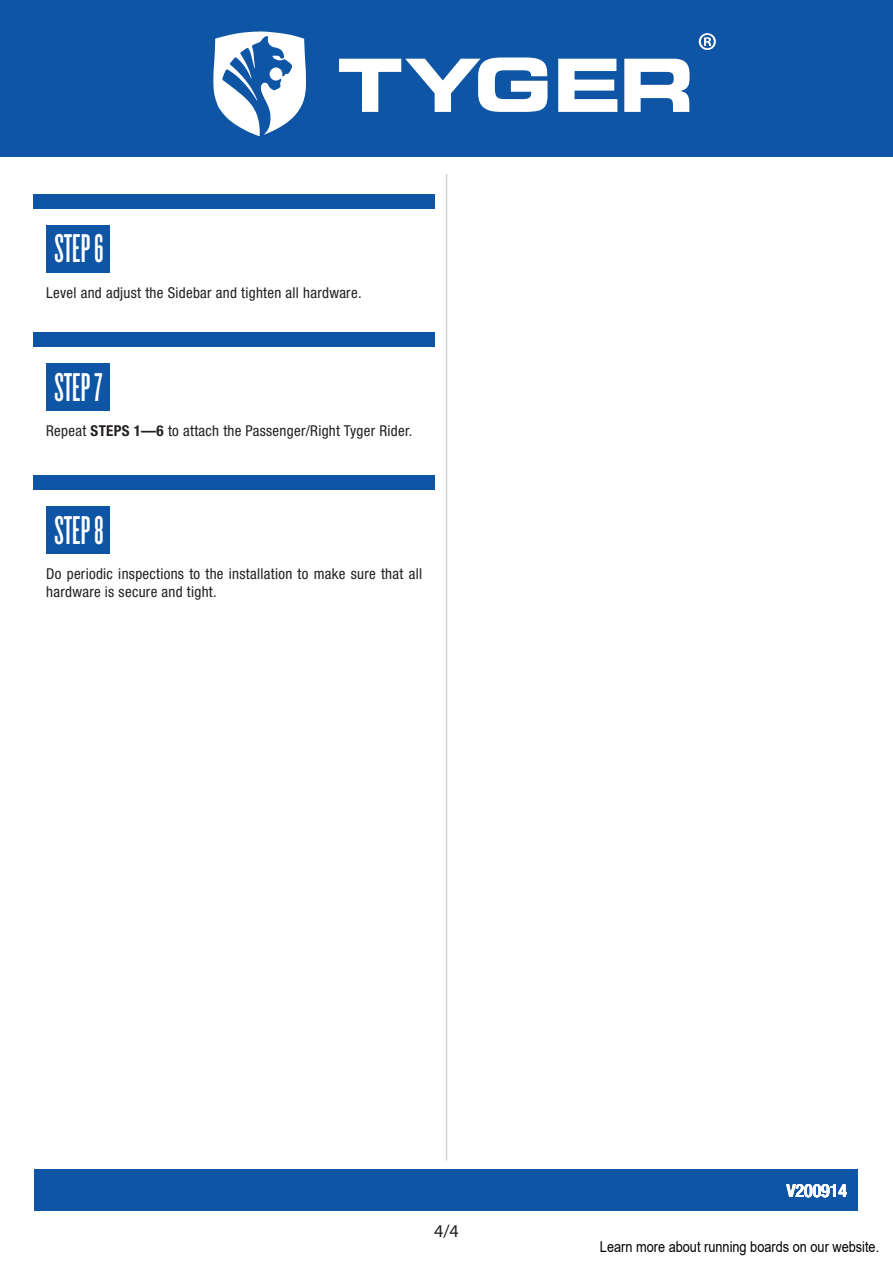
<style>
.page{position:relative;width:893px;height:1263px;background:#fff}
.page>*{position:absolute;margin:0;border:0;box-sizing:border-box;transform-origin:0 0}
.t1{font:41.85px "Knockout HTF46 Flyweight";color:#fff}
.t2{font:500 condensed 18px "Helvetica Neue LT Std";color:#fff}
.t3{font:18px "Myriad Pro";color:#231f20}
.t4{font:condensed 15px/18px "Helvetica Neue LT Std";letter-spacing:.02em;color:#231f20}
.t5{font:15px "Arial";color:#000;scale:.85 1}
.s1{font-weight:700}
</style>
<div class="page">
<div style="left:35px;top:1169px;width:823px;height:41px;background:#0e55a5"></div>
<hr style="left:446px;top:174px;width:1px;height:986px;background:#d1d2d4">
<div style="left:0;top:0;width:893px;height:157px;background:#0e55a5"></div>
<svg style="left:339px;top:58px;width:208px;height:54px"></svg>
<svg style="left:558px;top:59px;width:59px;height:53px"></svg>
<svg style="left:624px;top:59px;width:65px;height:53px"></svg>
<svg style="left:213px;top:31px;width:93px;height:105px"></svg>
<svg style="left:699px;top:33px;width:17px;height:17px"></svg>
<div style="left:46px;top:225px;width:63px;height:47px;background:#0e55a5"></div>
<div style="left:33px;top:194px;width:402px;height:15px;background:#0e55a5"></div>
<div style="left:46px;top:363px;width:63px;height:47px;background:#0e55a5"></div>
<div style="left:33px;top:332px;width:402px;height:15px;background:#0e55a5"></div>
<div style="left:46px;top:506px;width:63px;height:47px;background:#0e55a5"></div>
<div style="left:33px;top:475px;width:402px;height:15px;background:#0e55a5"></div>
<h1 class="t1" style="left:54px;top:228px;width:51px">STEP 6</h1>
<p class="t4" style="left:46px;top:284px;width:317px">Level and adjust the Sidebar and tighten all hardware.</p>
<h1 class="t1" style="left:54px;top:366px;width:49px">STEP 7</h1>
<p class="t4" style="left:46px;top:422px;width:368px">Repeat <span class="s1">STEPS 1—6</span> to attach the Passenger/Right Tyger Rider.</p>
<h1 class="t1" style="left:54px;top:509px;width:51px">STEP 8</h1>
<p class="t4" style="left:46px;top:565px;width:377px">Do periodic inspections to the installation to make sure that all hardware is secure and tight.</p>
<p class="t3" style="left:434px;top:1220px;width:26px">4/4</p>
<p class="t2" style="left:787px;top:1180px;width:62px">V200914</p>
<p class="t5" style="left:600px;top:1236px;width:330px">Learn more about running boards on our website.</p>
</div>
